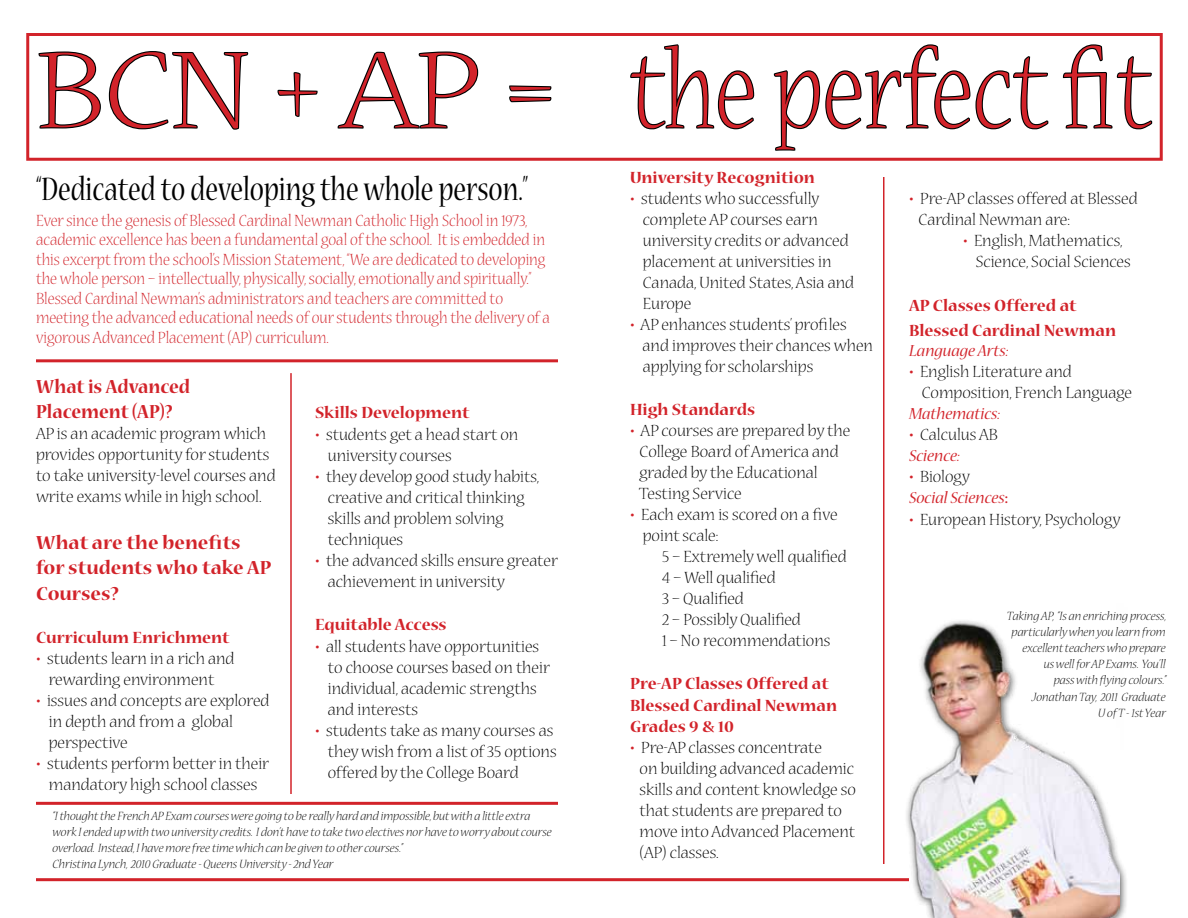
<style>
.page{position:relative;width:1188px;height:918px;background:#fff}
.page>*{position:absolute;margin:0;border:0;box-sizing:border-box;transform-origin:0 0}
.t1{font:300 120.3px "Nueva Std";color:#d2232a;scale:1.13 1}
.t2{font:36px "Nueva Std";color:#000;scale:.78 1}
.t3{font:700 21px/25.2px "Nueva Std";color:#d2232a}
.t4{font:700 21px/25.2px "Nueva Std";color:#d2232a;scale:.93 1}
.t5{font:300 18px/21px "Nueva Std";color:#000}
.t6{font:300 18px/19.5px "Nueva Std";color:#d2232a;scale:.92 1}
.t7{font:700 18px/21.6px "Nueva Std";color:#d2232a}
.t8{font:italic 18px/21px "Nueva Std";color:#d2232a}
.t9{font:italic 300 13.5px/16.2px "Nueva Std";color:#000}
.s1{font-weight:700;color:#d2232a}
.s2{font-weight:400;font-style:italic;color:#d2232a}
.s3{font-weight:700;font-style:normal}
.s4{font-weight:300;font-style:normal;color:#000}
</style>
<div class="page">
<div style="left:26px;top:33px;width:1137px;height:128px;border:3px solid #d2232a"></div>
<svg style="left:38px;top:51px;width:63px;height:78px"></svg>
<svg style="left:108px;top:51px;width:141px;height:79px"></svg>
<svg style="left:277px;top:72px;width:41px;height:45px"></svg>
<svg style="left:337px;top:51px;width:142px;height:78px"></svg>
<svg style="left:509px;top:85px;width:43px;height:18px"></svg>
<svg style="left:630px;top:44px;width:125px;height:86px"></svg>
<svg style="left:773px;top:44px;width:276px;height:107px"></svg>
<svg style="left:1062px;top:44px;width:91px;height:86px"></svg>
<hr style="left:36px;top:359px;width:522px;height:3px;background:#d2232a">
<hr style="left:290px;top:373px;width:2px;height:421px;background:#d2232a">
<hr style="left:883px;top:177px;width:1px;height:687px;background:#d2232a">
<hr style="left:36px;top:878px;width:873px;height:3px;background:#d2232a">
<hr style="left:36px;top:802px;width:522px;height:3px;background:#d2232a">
<div style="left:902px;top:597px;width:225px;height:321px;background:#000;opacity:.75"></div>
<img style="left:909px;top:604px;width:210px;height:314px">
<h1 class="t1" style="left:36px;top:36px;width:988px">BCN + AP = the perfect fit</h1>
<h2 class="t2" style="left:36px;top:173px;width:633px">“Dedicated to developing the whole person.”</h2>
<p class="t6" style="left:36px;top:211px;width:560px">Ever since the genesis of Blessed Cardinal Newman Catholic High School in 1973, academic excellence has been a fundamental goal of the school. It is embedded in this excerpt from the school’s Mission Statement, “We are dedicated to developing the whole person – intellectually, physically, socially, emotionally and spiritually.” Blessed Cardinal Newman’s administrators and teachers are committed to meeting the advanced educational needs of our students through the delivery of a vigorous Advanced Placement (AP) curriculum.</p>
<p class="t4" style="left:36px;top:375px;width:167px">What is Advanced<br>Placement (AP)?</p>
<p class="t5" style="left:36px;top:424px;width:241px">AP is an academic program which provides opportunity for students to take university-level courses and write exams while in high school.</p>
<p class="t3" style="left:36px;top:531px;width:237px">What are the benefits for students who take AP<br>Courses?</p>
<p class="t7" style="left:36px;top:627px;width:195px">Curriculum Enrichment</p>
<p class="t5" style="left:36px;top:649px;width:200px;text-align:center"><span class="s1">•</span> students learn in a rich and rewarding environment</p>
<p class="t5" style="left:49px;top:691px;width:222px;text-indent:-13px"><span class="s1">•</span> issues and concepts are explored in depth and from a global perspective</p>
<p class="t5" style="left:36px;top:754px;width:235px;text-align:center"><span class="s1">•</span> students perform better in their mandatory high school classes</p>
<p class="t7" style="left:630px;top:167px;width:186px">University Recognition</p>
<p class="t5" style="left:643px;top:189px;width:213px;text-indent:-13px"><span class="s1">•</span> students who successfully complete AP courses earn university credits or advanced placement at universities in<br>Canada, United States, Asia and<br>Europe</p>
<p class="t5" style="left:643px;top:315px;width:232px;text-indent:-13px"><span class="s1">•</span> AP enhances students’ profiles and improves their chances when applying for scholarships</p>
<p class="t7" style="left:630px;top:399px;width:127px">High Standards</p>
<p class="t5" style="left:639px;top:421px;width:213px;text-indent:-9px"><span class="s1">•</span> AP courses are prepared by the<br>College Board of America and graded by the Educational<br>Testing Service</p>
<p class="t5" style="left:643px;top:505px;width:196px;text-indent:-13px"><span class="s1">•</span> Each exam is scored on a five point scale:</p>
<p class="t5" style="left:662px;top:547px;width:186px">5 – Extremely well qualified<br>4 – Well qualified<br>3 – Qualified<br>2 – Possibly Qualified<br>1 – No recommendations</p>
<p class="t7" style="left:630px;top:674px;width:209px">Pre-AP Classes Offered at<br>Blessed Cardinal Newman<br>Grades 9 &amp; 10</p>
<p class="t5" style="left:640px;top:738px;width:218px;text-indent:-10px"><span class="s1">•</span> Pre-AP classes concentrate<br>on building advanced academic skills and content knowledge so that students are prepared to move into Advanced Placement (AP) classes.</p>
<p class="t5" style="left:919px;top:189px;width:221px;text-indent:-10px"><span class="s1">•</span> Pre-AP classes offered at Blessed<br>Cardinal Newman are:</p>
<p class="t5" style="left:976px;top:230px;width:157px;line-height:21.6px;text-indent:-13px"><span class="s1">•</span> English, Mathematics,<br>Science, Social Sciences</p>
<p class="t7" style="left:909px;top:293px;width:209px;line-height:25.2px">AP Classes Offered at<br>Blessed Cardinal Newman</p>
<p class="t8" style="left:909px;top:341px;width:101px">Language Arts:</p>
<p class="t5" style="left:922px;top:362px;width:212px;text-indent:-13px"><span class="s1">•</span> English Literature and<br>Composition, French Language</p>
<p class="t8" style="left:909px;top:404px;width:92px">Mathematics:</p>
<p class="t5" style="left:909px;top:425px;width:90px"><span class="s1">•</span> Calculus AB<br><span class="s2">Science:</span></p>
<p class="t8" style="left:909px;top:467px;width:101px"><span class="s3">•</span> <span class="s4">Biology<br></span>Social Sciences<span class="s3">:</span></p>
<p class="t5" style="left:909px;top:509px;width:213px"><span class="s1">•</span> European History, Psychology</p>
<p class="t7" style="left:315px;top:403px;width:156px">Skills Development</p>
<p class="t5" style="left:328px;top:425px;width:192px;text-indent:-13px"><span class="s1">•</span> students get a head start on university courses</p>
<p class="t5" style="left:328px;top:467px;width:213px;text-indent:-13px"><span class="s1">•</span> they develop good study habits, creative and critical thinking skills and problem solving techniques</p>
<p class="t5" style="left:328px;top:551px;width:232px;text-indent:-13px"><span class="s1">•</span> the advanced skills ensure greater achievement in university</p>
<p class="t7" style="left:315px;top:615px;width:133px">Equitable Access</p>
<p class="t5" style="left:328px;top:637px;width:224px;text-indent:-13px"><span class="s1">•</span> all students have opportunities to choose courses based on their individual, academic strengths and interests</p>
<p class="t5" style="left:328px;top:721px;width:230px;text-indent:-13px"><span class="s1">•</span> students take as many courses as they wish from a list of 35 options offered by the College Board</p>
<p class="t9" style="left:1007px;top:608px;width:161px;text-align:right">Taking AP, “Is an enriching process, particularly when you learn from excellent teachers who prepare<br>us well for AP Exams. You’ll<br>pass with flying colours.”<br>Jonathan Tay, 2011 Graduate<br>U of T - 1st Year</p>
<p class="t9" style="left:52px;top:808px;width:501px">“I thought the French AP Exam courses were going to be really hard and impossible, but with a little extra work I ended up with two university credits. I don’t have to take two electives nor have to worry about course overload. Instead, I have more free time which can be given to other courses.”<br>Christina Lynch, 2010 Graduate - Queens University - 2nd Year</p>
</div>
